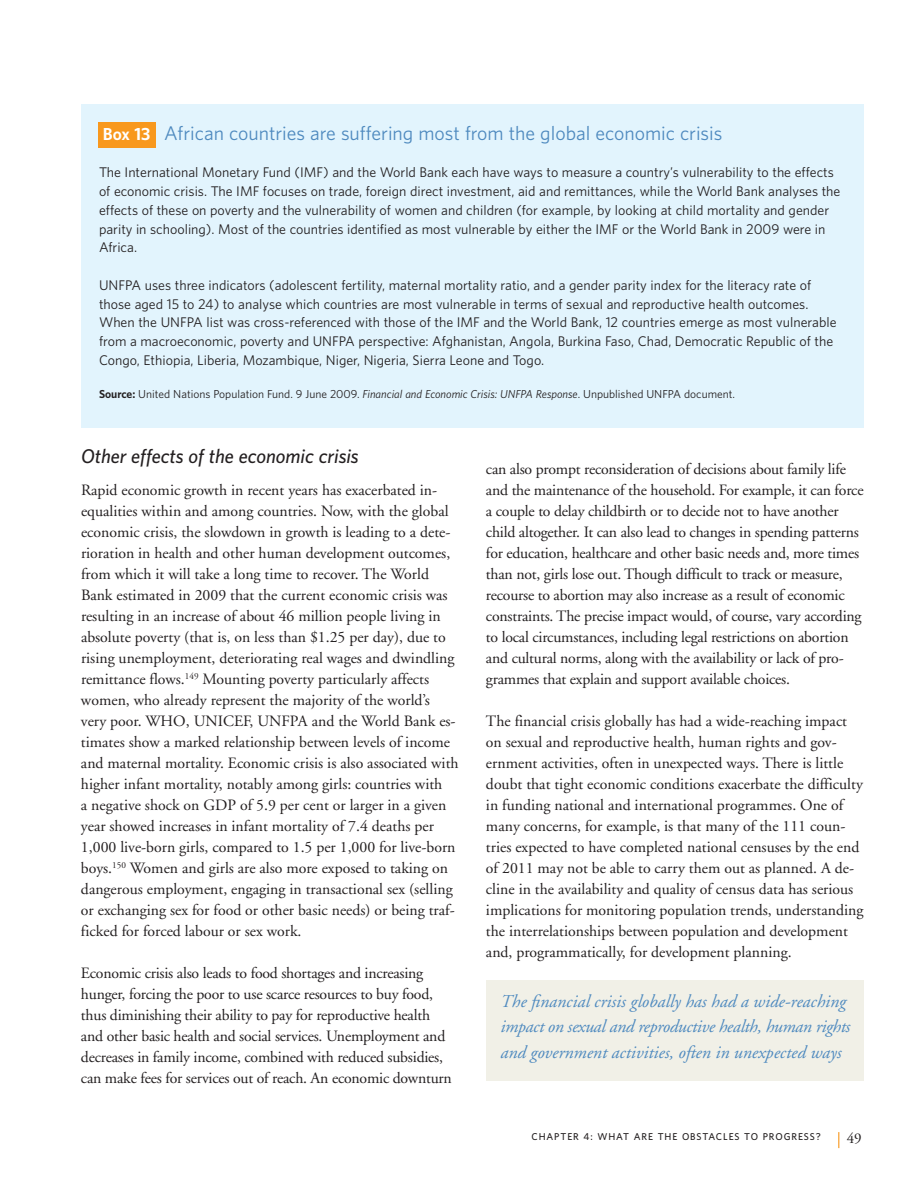
<style>
.page{position:relative;width:918px;height:1188px;background:#fff}
.page>*{position:absolute;margin:0;border:0;box-sizing:border-box;transform-origin:0 0}
.t1{font:italic 18px/25.5px "Adobe Garamond";color:#4f8abf}
.t2{font:18px "UNFPA Text";color:#4f8abf}
.t3{font:italic 600 18px "UNFPA";color:#231f20}
.t4{font:15.75px/21px "Adobe Garamond";color:#231f20}
.t5{font:700 15.75px "UNFPA";color:#fff}
.t6{font:15px "Adobe Garamond";color:#231f20}
.t7{font:12.75px/18.8px "UNFPA Text";color:#231f20}
.t8{font:10.5px "UNFPA Text";color:#231f20}
.t9{font:600 9px "UNFPA";letter-spacing:.1em;color:#231f20}
.s1{font-family:"UNFPA";font-weight:700}
.s2{font-style:italic}
</style>
<div class="page">
<div style="left:81px;top:105px;width:783px;height:323px;background:#e2f4fd"></div>
<div style="left:98px;top:122px;width:58px;height:26px;background:#f8981d"></div>
<svg style="left:838px;top:1132px;width:1px;height:16px"></svg>
<div style="left:486px;top:981px;width:378px;height:100px;background:#f1f0e7"></div>
<p class="t2" style="left:164px;top:121px;width:560px">African countries are suffering most from the global economic crisis</p>
<p class="t7" style="left:99px;top:163px;width:743px">The International Monetary Fund (IMF) and the World Bank each have ways to measure a country’s vulnerability to the effects of economic crisis. The IMF focuses on trade, foreign direct investment, aid and remittances, while the World Bank analyses the effects of these on poverty and the vulnerability of women and children (for example, by looking at child mortality and gender parity in schooling). Most of the countries identified as most vulnerable by either the IMF or the World Bank in 2009 were in Africa.</p>
<p class="t7" style="left:99px;top:275px;width:739px">UNFPA uses three indicators (adolescent fertility, maternal mortality ratio, and a gender parity index for the literacy rate of those aged 15 to 24) to analyse which countries are most vulnerable in terms of sexual and reproductive health outcomes.<br>When the UNFPA list was cross-referenced with those of the IMF and the World Bank, 12 countries emerge as most vulnerable from a macroeconomic, poverty and UNFPA perspective: Afghanistan, Angola, Burkina Faso, Chad, Democratic Republic of the Congo, Ethiopia, Liberia, Mozambique, Niger, Nigeria, Sierra Leone and Togo.</p>
<p class="t8" style="left:99px;top:387px;width:636px"><span class="s1">Source:</span> United Nations Population Fund. 9 June 2009. <span class="s2">Financial and Economic Crisis: UNFPA Response</span>. Unpublished UNFPA document.</p>
<p class="t5" style="left:103px;top:123px;width:49px">Box 13</p>
<p class="t3" style="left:81px;top:445px;width:279px">Other effects of the economic crisis</p>
<p class="t4" style="left:81px;top:480px;width:379px">Rapid economic growth in recent years has exacerbated in&shy;equalities within and among countries. Now, with the global economic crisis, the slowdown in growth is leading to a dete&shy;rioration in health and other human development outcomes, from which it will take a long time to recover. The World Bank estimated in 2009 that the current economic crisis was resulting in an increase of about 46 million people living in absolute poverty (that is, on less than $1.25 per day), due to rising unemployment, deteriorating real wages and dwindling remittance flows. <sup>149</sup> Mounting poverty particularly affects women, who already represent the majority of the world’s very poor. WHO, UNICEF, UNFPA and the World Bank es&shy;timates show a marked relationship between levels of income and maternal mortality. Economic crisis is also associated with higher infant mortality, notably among girls: countries with<br>a negative shock on GDP of 5.9 per cent or larger in a given year showed increases in infant mortality of 7.4 deaths per 1,000 live-born girls, compared to 1.5 per 1,000 for live-born boys. <sup>150</sup> Women and girls are also more exposed to taking on dangerous employment, engaging in transactional sex (selling or exchanging sex for food or other basic needs) or being traf&shy;ficked for forced labour or sex work.</p>
<p class="t4" style="left:81px;top:963px;width:372px">Economic crisis also leads to food shortages and increasing hunger, forcing the poor to use scarce resources to buy food, thus diminishing their ability to pay for reproductive health and other basic health and social services. Unemployment and decreases in family income, combined with reduced subsidies, can make fees for services out of reach. An economic downturn</p>
<p class="t4" style="left:486px;top:459px;width:379px">can also prompt reconsideration of decisions about family life and the maintenance of the household. For example, it can force a couple to delay childbirth or to decide not to have another child altogether. It can also lead to changes in spending patterns for education, healthcare and other basic needs and, more times than not, girls lose out. Though difficult to track or measure, recourse to abortion may also increase as a result of economic constraints. The precise impact would, of course, vary according to local circumstances, including legal restrictions on abortion and cultural norms, along with the availability or lack of pro&shy;grammes that explain and support available choices.</p>
<p class="t4" style="left:486px;top:711px;width:379px">The financial crisis globally has had a wide-reaching impact on sexual and reproductive health, human rights and gov&shy;ernment activities, often in unexpected ways. There is little doubt that tight economic conditions exacerbate the difficulty in funding national and international programmes. One of many concerns, for example, is that many of the 111 coun&shy;tries expected to have completed national censuses by the end of 2011 may not be able to carry them out as planned. A de&shy;cline in the availability and quality of census data has serious implications for monitoring population trends, understanding the interrelationships between population and development and, programmatically, for development planning.</p>
<p class="t1" style="left:500px;top:989px;width:351px">The financial crisis globally has had a wide-reaching impact on sexual and reproductive health, human rights and government activities, often in unexpected ways</p>
<p class="t9" style="left:531px;top:1130px;width:291px">CHAPTER 4: WHAT ARE THE OBSTACLES TO PROGRESS?</p>
<p class="t6" style="left:847px;top:1130px;width:16px">49</p>
</div>
